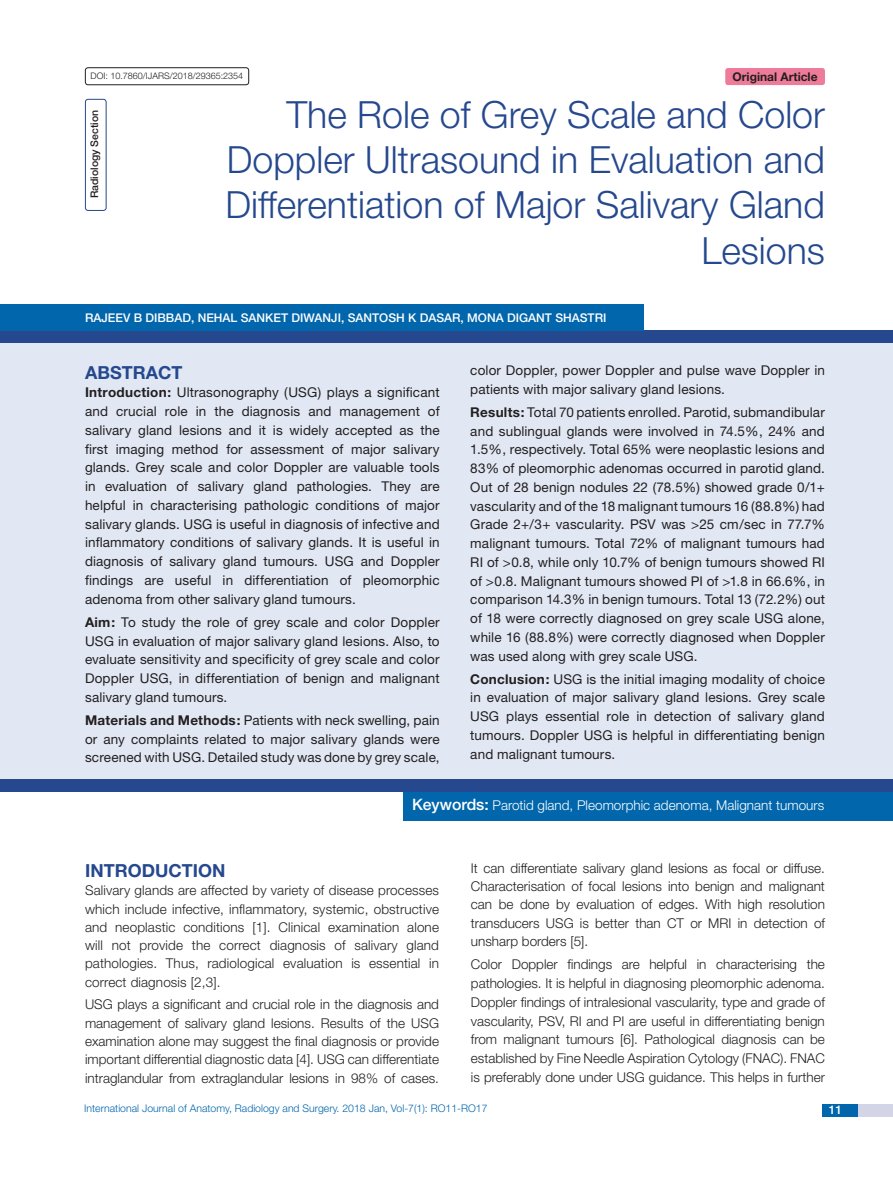
<style>
.page{position:relative;width:893px;height:1191px;background:#fff}
.page>*{position:absolute;margin:0;border:0;box-sizing:border-box;transform-origin:0 0}
.t1{font:300 37.5px/45px "Helvetica Neue";color:#25488e;text-align:right}
.Heading{font:700 18px "Helvetica Neue";color:#25488e}
.Abstract_Text{font:13.5px/18.8px "Helvetica Neue";letter-spacing:.01em;color:#231f20;text-align:justify}
.Body_Text{font:300 13.5px/18.3px "Helvetica Neue";color:#231f20;text-align:justify}
.t2{font:300 13.5px "Helvetica Neue";color:#fff}
.t3{font:500 12px "Helvetica Neue";color:#fff}
.t4{font:700 12px "Helvetica Neue";color:#231f20}
.t5{font:300 10.5px "Helvetica Neue";color:#0166ac}
.t6{font:500 10.5px "Helvetica Neue";color:#231f20}
.t7{font:300 9px "Helvetica Neue";color:#231f20}
.s1{font-weight:700}
.s2{font-weight:500;font-size:15.75px}
</style>
<div class="page">
<div style="left:825px;top:1103px;width:68px;height:13px;background:#d3d5e7"></div>
<div style="left:823px;top:1103px;width:35px;height:13px;background:#0166ac"></div>
<div style="left:725px;top:68px;width:100px;height:17px;background:#ee7b99;border-radius:3px"></div>
<div style="left:85px;top:67px;width:164px;height:18px;border:1px solid #231f20;border-radius:3px"></div>
<div style="left:0;top:343px;width:893px;height:436px;background:#e1e8f4"></div>
<div style="left:0;top:331px;width:893px;height:12px;background:#25488e"></div>
<div style="left:85px;top:99px;width:21px;height:112px;border:1px solid #25488e;border-radius:3px"></div>
<div style="left:0;top:780px;width:893px;height:12px;background:#25488e"></div>
<div style="left:0;top:304px;width:644px;height:27px;background:#0166ac"></div>
<div style="left:404px;top:792px;width:489px;height:28px;background:#0166ac"></div>
<p class="t7" style="left:91px;top:70px;width:154px">DOI: 10.7860/IJARS/2018/29365:2354</p>
<p class="t4" style="left:733px;top:69px;width:87px">Original Article</p>
<p class="t6" style="left:88px;top:198px;width:90px;rotate:-90deg">RADIOLOGY SECTION</p>
<p class="t1" style="left:225px;top:92px;width:601px">The Role of Grey Scale and Color<br>Doppler Ultrasound in Evaluation and<br>Differentiation of Major Salivary Gland<br>Lesions</p>
<p class="t3" style="left:85px;top:310px;width:521px">RAJEEV B DIBBAD, NEHAL SANKET DIWANJI, SANTOSH K DASAR, MONA DIGANT SHASTRI</p>
<p class="Heading" style="left:85px;top:361px;width:99px">ABSTRACT</p>
<p class="Abstract_Text" style="left:85px;top:383px;width:356px"><span class="s1">Introduction:</span> Ultrasonography (USG) plays a significant and crucial role in the diagnosis and management of salivary gland lesions and it is widely accepted as the first imaging method for assessment of major salivary glands. Grey scale and color Doppler are valuable tools in evaluation of salivary gland pathologies. They are helpful in characterising pathologic conditions of major salivary glands. USG is useful in diagnosis of infective and inflammatory conditions of salivary glands. It is useful in diagnosis of salivary gland tumours. USG and Doppler findings are useful in differentiation of pleomorphic adenoma from other salivary gland tumours.</p>
<p class="Abstract_Text" style="left:85px;top:612px;width:356px"><span class="s1">Aim:</span> To study the role of grey scale and color Doppler USG in evaluation of major salivary gland lesions. Also, to evaluate sensitivity and specificity of grey scale and color Doppler USG, in differentiation of benign and malignant salivary gland tumours.</p>
<p class="Abstract_Text" style="left:85px;top:710px;width:356px"><span class="s1">Materials and Methods:</span> Patients with neck swelling, pain or any complaints related to major salivary glands were screened with USG. Detailed study was done by grey scale,</p>
<p class="Abstract_Text" style="left:470px;top:361px;width:356px">color Doppler, power Doppler and pulse wave Doppler in patients with major salivary gland lesions.</p>
<p class="Abstract_Text" style="left:470px;top:402px;width:356px"><span class="s1">Results:</span> Total 70 patients enrolled. Parotid, submandibular and sublingual glands were involved in 74.5%, 24% and 1.5%, respectively. Total 65% were neoplastic lesions and 83% of pleomorphic adenomas occurred in parotid gland.<br>Out of 28 benign nodules 22 (78.5%) showed grade 0/1+ vascularity and of the 18 malignant tumours 16 (88.8%) had Grade 2+/3+ vascularity. PSV was &gt;25 cm/sec in 77.7% malignant tumours. Total 72% of malignant tumours had RI of &gt;0.8, while only 10.7% of benign tumours showed RI of &gt;0.8. Malignant tumours showed PI of &gt;1.8 in 66.6%, in comparison 14.3% in benign tumours. Total 13 (72.2%) out of 18 were correctly diagnosed on grey scale USG alone, while 16 (88.8%) were correctly diagnosed when Doppler was used along with grey scale USG.</p>
<p class="Abstract_Text" style="left:470px;top:669px;width:356px"><span class="s1">Conclusion:</span> USG is the initial imaging modality of choice in evaluation of major salivary gland lesions. Grey scale USG plays essential role in detection of salivary gland tumours. Doppler USG is helpful in differentiating benign and malignant tumours.</p>
<p class="t2" style="left:412px;top:797px;width:414px"><span class="s2">KEYWORDS:</span> Parotid gland, Pleomorphic adenoma, Malignant tumours</p>
<p class="Heading" style="left:85px;top:859px;width:33px">Intro</p>
<p class="Heading" style="left:142px;top:859px;width:39px">ductio</p>
<p class="Heading" style="left:212px;top:859px;width:15px">n</p>
<p class="Body_Text" style="left:85px;top:881px;width:355px">Salivary glands are affected by variety of disease processes which include infective, inflammatory, systemic, obstructive and neoplastic conditions [1]. Clinical examination alone will not provide the correct diagnosis of salivary gland pathologies. Thus, radiological evaluation is essential in correct diagnosis [2,3].</p>
<p class="Body_Text" style="left:85px;top:995px;width:355px">USG plays a significant and crucial role in the diagnosis and management of salivary gland lesions. Results of the USG examination alone may suggest the final diagnosis or provide important differential diagnostic data [4]. USG can differentiate intraglandular from extraglandular lesions in 98% of cases.</p>
<p class="Body_Text" style="left:471px;top:858px;width:356px">It can differentiate salivary gland lesions as focal or diffuse.<br>Characterisation of focal lesions into benign and malignant can be done by evaluation of edges. With high resolution transducers USG is better than CT or MRI in detection of unsharp borders [5].</p>
<p class="Body_Text" style="left:471px;top:955px;width:356px;line-height:18.8px">Color Doppler findings are helpful in characterising the pathologies. It is helpful in diagnosing pleomorphic adenoma.<br>Doppler findings of intralesional vascularity, type and grade of vascularity, PSV, RI and PI are useful in differentiating benign from malignant tumours [6]. Pathological diagnosis can be established by Fine Needle Aspiration Cytology (FNAC). FNAC is preferably done under USG guidance. This helps in further</p>
<p class="t5" style="left:84px;top:1101px;width:405px">International Journal of Anatomy, Radiology and Surgery. 2018 Jan, Vol-7(1): RO11-RO17</p>
<p class="t3" style="left:829px;top:1102px;width:15px">11</p>
</div>
